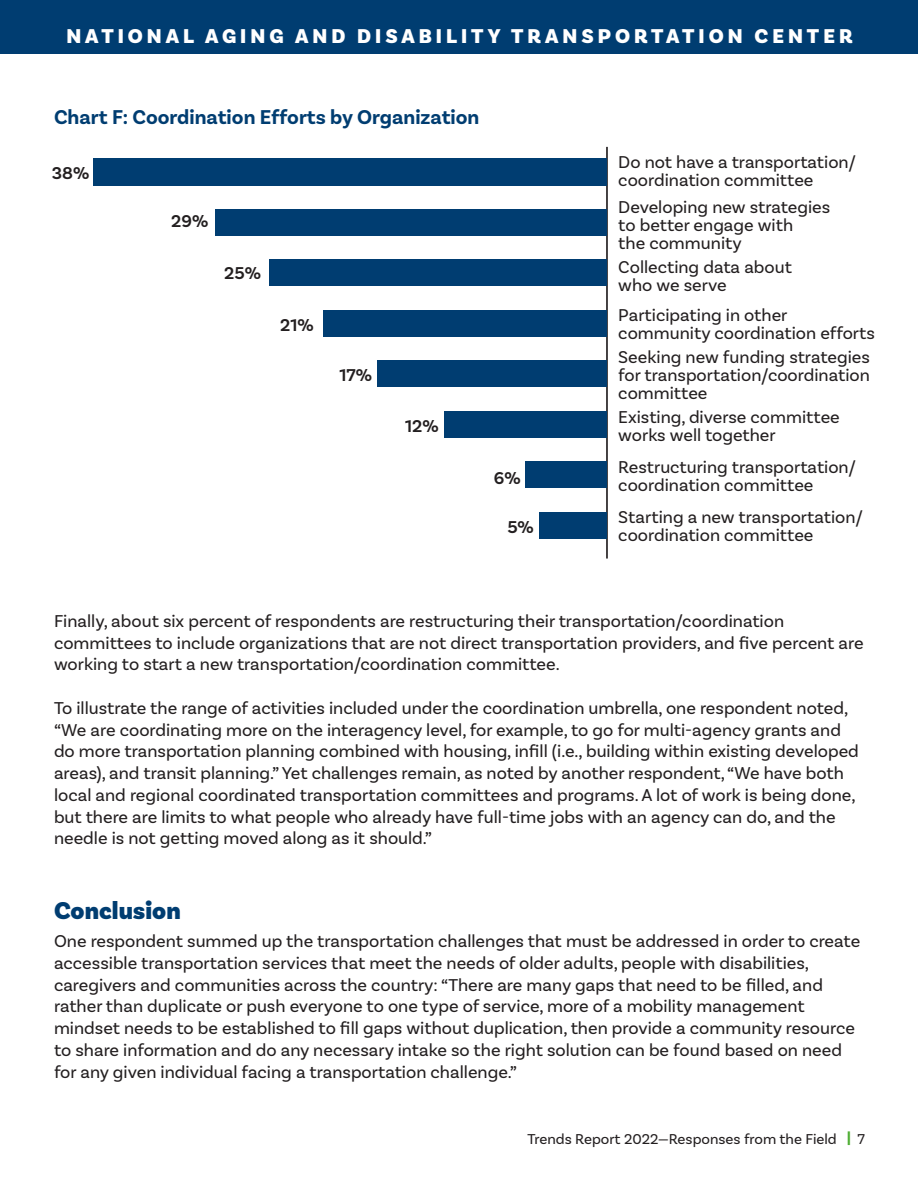
<style>
.page{position:relative;width:918px;height:1188px;background:#fff}
.page>*{position:absolute;margin:0;border:0;box-sizing:border-box;transform-origin:0 0}
.t1{font:900 25.5px "Basic Sans";color:#003d71}
.t2{font:900 21px "Basic Sans";letter-spacing:.19em;color:#fff}
.t3{font:700 21px "Basic Sans";color:#003d71}
.t4{font:18px/21.8px "Basic Sans";color:#231f20}
.t5{font:600 18px "Basic Sans";color:#231f20}
.t6{font:15px "Basic Sans";color:#231f20}
.s1{font-weight:900;color:#4dad31}
</style>
<div class="page">
<div style="left:1px;top:0;width:917px;height:54px;background:#003d71"></div>
<hr style="left:0;top:0;width:1px;height:54px;background:#003d71">
<hr style="left:606px;top:147px;width:2px;height:412px;background:#231f20">
<div style="left:539px;top:512px;width:68px;height:27px;background:#003d71"></div>
<div style="left:526px;top:461px;width:81px;height:27px;background:#003d71"></div>
<div style="left:445px;top:411px;width:162px;height:27px;background:#003d71"></div>
<div style="left:377px;top:360px;width:230px;height:27px;background:#003d71"></div>
<div style="left:323px;top:310px;width:284px;height:27px;background:#003d71"></div>
<div style="left:269px;top:259px;width:338px;height:27px;background:#003d71"></div>
<div style="left:215px;top:209px;width:392px;height:27px;background:#003d71"></div>
<div style="left:94px;top:158px;width:513px;height:27px;background:#003d71"></div>
<p class="t2" style="left:66px;top:23px;width:788px">NATIONAL AGING AND DISABILITY TRANSPORTATION CENTER</p>
<p class="t3" style="left:54px;top:104px;width:427px">Chart F: Coordination Efforts by Organization</p>
<p class="t5" style="left:52px;top:162px;width:39px">38%</p>
<p class="t5" style="left:171px;top:210px;width:38px">29%</p>
<p class="t5" style="left:224px;top:262px;width:38px">25%</p>
<p class="t5" style="left:280px;top:314px;width:35px">21%</p>
<p class="t5" style="left:339px;top:364px;width:34px">17%</p>
<p class="t5" style="left:405px;top:415px;width:35px">12%</p>
<p class="t5" style="left:494px;top:467px;width:28px">6%</p>
<p class="t5" style="left:507px;top:516px;width:28px">5%</p>
<p class="t4" style="left:618px;top:153px;width:239px;line-height:18px">Do not have a transportation/ coordination committee</p>
<p class="t4" style="left:618px;top:198px;width:213px;line-height:18px">Developing new strategies to better engage with<br>the community</p>
<p class="t4" style="left:618px;top:258px;width:175px;line-height:18px">Collecting data about who we serve</p>
<p class="t4" style="left:618px;top:306px;width:258px;line-height:18px">Participating in other community coordination efforts</p>
<p class="t4" style="left:618px;top:348px;width:253px;line-height:18px;text-align:justify">Seeking new funding strategies for transportation/coordination committee</p>
<p class="t4" style="left:618px;top:408px;width:223px;line-height:18px">Existing, diverse committee works well together</p>
<p class="t4" style="left:618px;top:457px;width:239px;line-height:18px">Restructuring transportation/ coordination committee</p>
<p class="t4" style="left:618px;top:508px;width:246px;line-height:18px">Starting a new transportation/ coordination committee</p>
<p class="t4" style="left:54px;top:610px;width:811px">Finally, about six percent of respondents are restructuring their transportation/coordination committees to include organizations that are not direct transportation providers, and five percent are working to start a new transportation/coordination committee.</p>
<p class="t4" style="left:54px;top:697px;width:806px">To illustrate the range of activities included under the coordination umbrella, one respondent noted, “We are coordinating more on the interagency level, for example, to go for multi-agency grants and do more transportation planning combined with housing, infill (i.e., building within existing developed areas), and transit planning.” Yet challenges remain, as noted by another respondent, “We have both local and regional coordinated transportation committees and programs. A lot of work is being done, but there are limits to what people who already have full-time jobs with an agency can do, and the needle is not getting moved along as it should.”</p>
<h1 class="t1" style="left:54px;top:894px;width:128px">Conclusion</h1>
<p class="t4" style="left:54px;top:930px;width:808px">One respondent summed up the transportation challenges that must be addressed in order to create accessible transportation services that meet the needs of older adults, people with disabilities, caregivers and communities across the country: “There are many gaps that need to be filled, and rather than duplicate or push everyone to one type of service, more of a mobility management mindset needs to be established to fill gaps without duplication, then provide a community resource to share information and do any necessary intake so the right solution can be found based on need for any given individual facing a transportation challenge.”</p>
<p class="t6" style="left:528px;top:1130px;width:339px">Trends Report 2022—Responses from the Field <span class="s1">|</span> 7</p>
</div>
